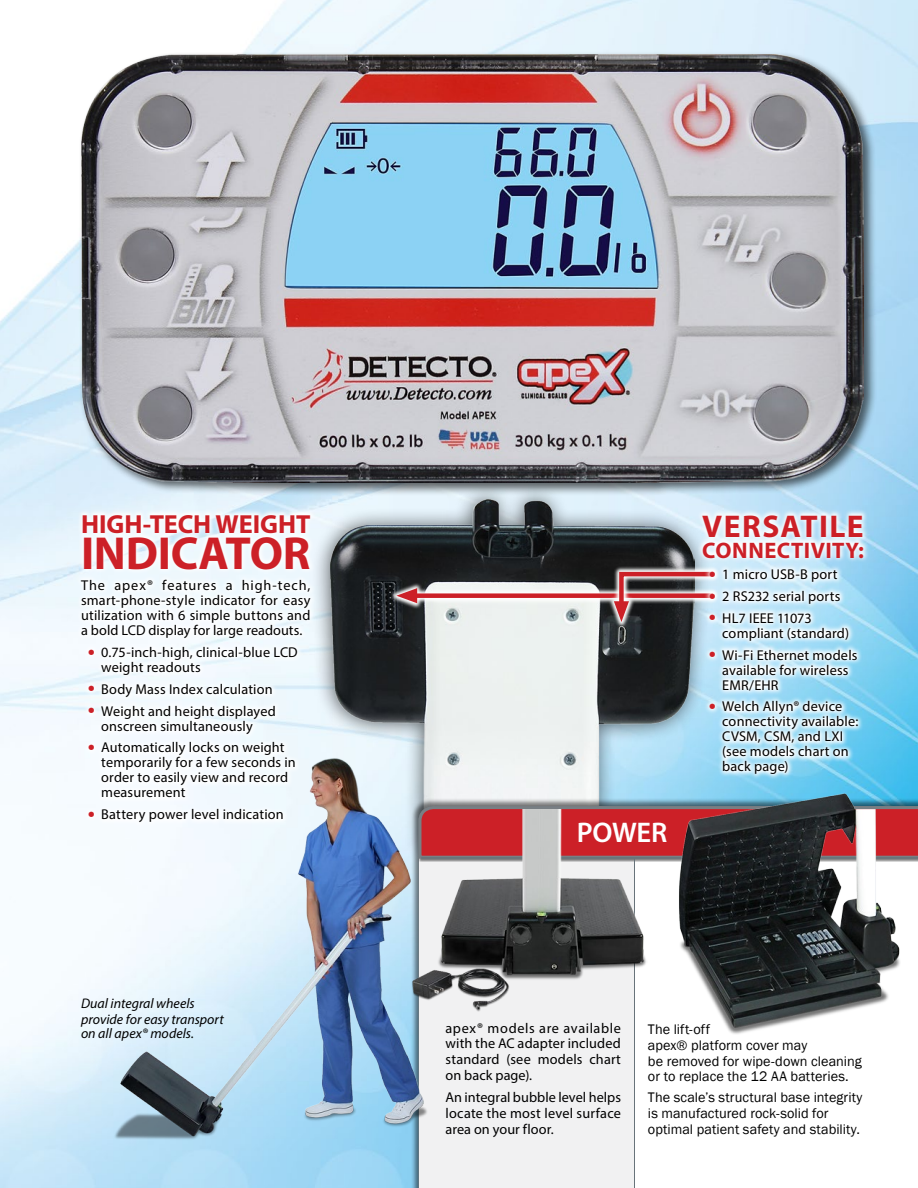
<style>
.page{position:relative;width:918px;height:1188px;background:#fff}
.page>*{position:absolute;margin:0;border:0;box-sizing:border-box;transform-origin:0 0}
.t1{font:700 46.5px "Myriad Pro";letter-spacing:-.005em;color:#cc2027}
.t2{font:700 31.5px "Myriad Pro";letter-spacing:.045em;color:#cc2027}
.t3{font:600 28.5px "Myriad Pro";letter-spacing:-.005em;color:#fff}
.t4{font:700 26.25px "Myriad Pro";letter-spacing:-.005em;color:#cc2027}
.t5{font:700 22.5px "Myriad Pro";letter-spacing:.02em;color:#cc2027}
.t6{font:14.25px/15px "Myriad Pro";letter-spacing:.01em;color:#000}
.t7{font:14.25px/15.8px "Franklin Gothic";color:#000}
.t8{font:italic 13.95px/15.6px "Myriad Pro";color:#000}
.s1{font-size:25.5px;color:#cc2027}
</style>
<div class="page">
<img style="left:0;top:0;width:918px;height:1188px">
<div style="left:311px;top:483px;width:400px;height:383px;background:#000;opacity:.6"></div>
<img style="left:330px;top:500px;width:364px;height:298px">
<svg style="left:417px;top:862px;width:501px;height:326px"></svg>
<div style="left:419px;top:858px;width:215px;height:330px;background:#f1f1f2"></div>
<svg style="left:428px;top:805px;width:490px;height:55px;background:#ad3f46"></svg>
<div style="left:79px;top:51px;width:798px;height:446px;background:#000;opacity:.6"></div>
<img style="left:81px;top:54px;width:783px;height:429px">
<div style="left:75px;top:509px;width:241px;height:320px;background:#f7fbfe"></div>
<img style="left:114px;top:758px;width:314px;height:382px">
<hr style="left:421px;top:857px;width:497px;height:2px;background:#68737a">
<hr style="left:634px;top:859px;width:1px;height:329px;background:#68737a">
<img style="left:412px;top:809px;width:236px;height:203px">
<img style="left:679px;top:716px;width:222px;height:319px">
<svg style="left:390px;top:582px;width:218px;height:27px;fill:#eff3f1"></svg>
<div style="left:409px;top:593px;width:304px;height:5px;background:#cc2027"></div>
<svg style="left:396px;top:588px;width:21px;height:15px"></svg>
<svg style="left:608px;top:566px;width:89px;height:62px"></svg>
<svg style="left:614px;top:570px;width:83px;height:52px;background:#785457"></svg>
<svg style="left:697px;top:509px;width:172px;height:271px"></svg>
<h3 class="t4" style="left:81px;top:507px;width:231px">HIGH-TECH WEIGHT</h3>
<h1 class="t1" style="left:81px;top:523px;width:231px">INDICATOR</h1>
<p class="t6" style="left:81px;top:578px;width:231px;text-align:justify">The apex® features a high-tech, smart-phone-style indicator for easy utilization with 6 simple buttons and a bold LCD display for large readouts.</p>
<p class="t6" style="left:101px;top:645px;width:198px;text-indent:-14px"><span class="s1">•</span> 0.75-inch-high, clinical-blue LCD weight readouts</p>
<p class="t6" style="left:88px;top:681px;width:186px"><span class="s1">•</span> Body Mass Index calculation</p>
<p class="t6" style="left:101px;top:703px;width:176px;text-indent:-14px"><span class="s1">•</span> Weight and height displayed onscreen simultaneously</p>
<p class="t6" style="left:101px;top:740px;width:196px;text-indent:-14px"><span class="s1">•</span> Automatically locks on weight temporarily for a few seconds in order to easily view and record measurement</p>
<p class="t6" style="left:88px;top:807px;width:198px"><span class="s1">•</span> Battery power level indication</p>
<h3 class="t3" style="left:577px;top:814px;width:92px">POWER</h3>
<h2 class="t2" style="left:702px;top:505px;width:163px">VERSATILE</h2>
<h3 class="t5" style="left:702px;top:535px;width:163px">CONNECTIVITY:</h3>
<p class="t6" style="left:709px;top:567px;width:130px"><span class="s1">•</span> 1 micro USB-B port</p>
<p class="t6" style="left:709px;top:589px;width:133px"><span class="s1">•</span> 2 RS232 serial ports</p>
<p class="t6" style="left:722px;top:610px;width:128px;text-indent:-14px"><span class="s1">•</span> HL7 IEEE 11073 compliant (standard)</p>
<p class="t6" style="left:722px;top:647px;width:137px;text-indent:-14px"><span class="s1">•</span> Wi-Fi Ethernet models available for wireless<br>EMR/EHR</p>
<p class="t6" style="left:722px;top:699px;width:138px;text-indent:-14px"><span class="s1">•</span> Welch Allyn® device connectivity available:<br>CVSM, CSM, and LXI (see models chart on back page)</p>
<p class="t8" style="left:81px;top:995px;width:144px">Dual integral wheels provide for easy transport</p>
<p class="t8" style="left:81px;top:1025px;width:115px">on all apex® models.</p>
<p class="t6" style="left:446px;top:1020px;width:177px;line-height:15.8px;text-align:justify">apex® models are available with the AC adapter included standard (see models chart on back page).</p>
<p class="t6" style="left:446px;top:1090px;width:177px;line-height:15.8px;text-align:justify">An integral bubble level helps locate the most level surface area on your floor.</p>
<p class="t7" style="left:648px;top:1022px;width:215px">The lift-off<br>apex® platform cover may<br>be removed for wipe-down cleaning or to replace the 12 AA batteries.</p>
<p class="t7" style="left:648px;top:1090px;width:216px">The scale’s structural base integrity is manufactured rock-solid for optimal patient safety and stability.</p>
</div>
